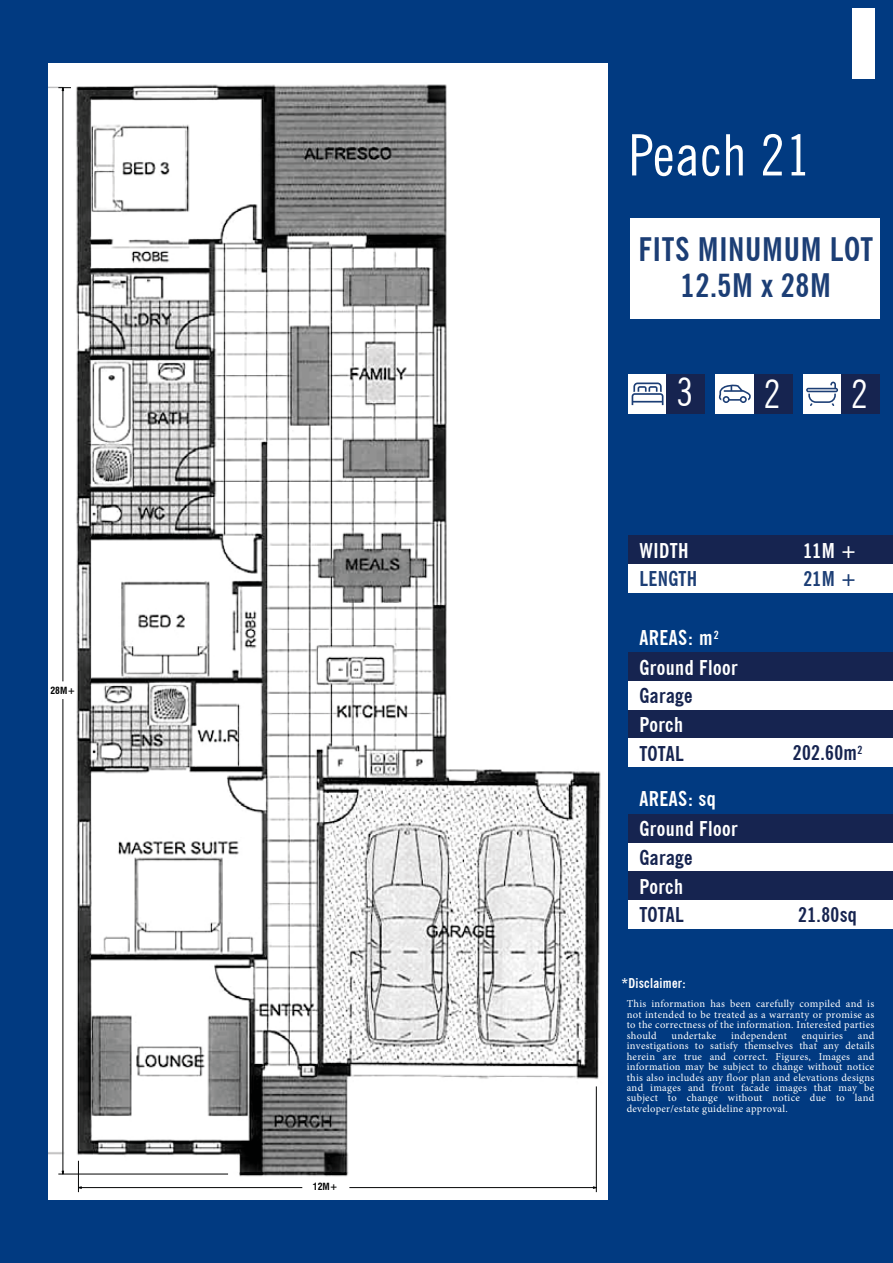
<style>
.page{position:relative;width:893px;height:1263px;background:#013a81}
.page>*{position:absolute;margin:0;border:0;box-sizing:border-box;transform-origin:0 0}
.t1{font:condensed 57px "News Gothic BT";letter-spacing:.02em;color:#fff}
.t2{font:condensed 39px "News Gothic BT";color:#fff}
.t3{font:700 condensed 32.4px/36.5px "News Gothic BT";letter-spacing:.02em;color:#1c3e75;text-align:center}
.t4{font:700 condensed 20.4px/30px "News Gothic BT";letter-spacing:.02em;color:#fff}
.t5{font:700 condensed 20.4px "News Gothic BT";letter-spacing:.02em;color:#162450}
.t6{font:700 condensed 20.4px "News Gothic BT";letter-spacing:.02em;color:#1c3e75}
.t7{font:700 condensed 13.5px "News Gothic BT";letter-spacing:.02em;color:#fff}
.t8{font:700 condensed 11.4px "News Gothic BT";color:#162450}
.t9{font:10.5px/10.5px "Minion Pro";letter-spacing:.025em;color:#fff;text-align:justify}
.t10{font:700 condensed 9.6px "Swiss 721 BT";color:#020303}
</style>
<div class="page">
<img style="left:48px;top:63px;width:560px;height:1137px">
<div style="left:628px;top:374px;width:39px;height:39px;background:#fff"></div>
<div style="left:667px;top:374px;width:38px;height:39px;background:#162450"></div>
<svg style="left:632px;top:382px;width:31px;height:23px"></svg>
<div style="left:716px;top:374px;width:38px;height:39px;background:#fff"></div>
<div style="left:754px;top:374px;width:38px;height:39px;background:#162450"></div>
<svg style="left:719px;top:384px;width:32px;height:19px"></svg>
<div style="left:803px;top:374px;width:38px;height:39px;background:#fff"></div>
<div style="left:841px;top:374px;width:39px;height:39px;background:#162450"></div>
<svg style="left:806px;top:382px;width:32px;height:24px"></svg>
<div style="left:628px;top:535px;width:265px;height:29px;background:#162450"></div>
<div style="left:628px;top:564px;width:265px;height:29px;background:#fff"></div>
<div style="left:628px;top:652px;width:265px;height:29px;background:#162450"></div>
<div style="left:628px;top:681px;width:265px;height:29px;background:#fff"></div>
<div style="left:628px;top:710px;width:265px;height:28px;background:#162450"></div>
<div style="left:628px;top:738px;width:265px;height:29px;background:#fff"></div>
<div style="left:628px;top:814px;width:265px;height:29px;background:#162450"></div>
<div style="left:628px;top:843px;width:265px;height:28px;background:#fff"></div>
<div style="left:628px;top:871px;width:265px;height:29px;background:#162450"></div>
<div style="left:628px;top:900px;width:265px;height:29px;background:#fff"></div>
<div style="left:540px;top:106px;width:68px;height:505px;background:#fff"></div>
<div style="left:630px;top:218px;width:250px;height:101px;background:#fff"></div>
<hr style="left:78px;top:1161px;width:1px;height:31px;background:#040505">
<hr style="left:596px;top:1086px;width:1px;height:106px;background:#040505">
<hr style="left:78px;top:1187px;width:224px;height:1px;background:#040505">
<hr style="left:349px;top:1187px;width:247px;height:1px;background:#040505">
<hr style="left:58px;top:1174px;width:170px;height:1px;background:#040505">
<hr style="left:63px;top:88px;width:1px;height:593px;background:#040505">
<hr style="left:63px;top:699px;width:1px;height:475px;background:#040505">
<svg style="left:58px;top:87px;width:13px;height:4px"></svg>
<div style="left:852px;top:8px;width:22px;height:70px;background:#fff"></div>
<p class="t10" style="left:50px;top:684px;width:26px">28M+</p>
<p class="t10" style="left:313px;top:1181px;width:26px">12M+</p>
<h1 class="t1" style="left:628px;top:121px;width:183px">Peach 21</h1>
<h3 class="t3" style="left:638px;top:230px;width:236px">FITS MINUMUM LOT<br>12.5M x 28M</h3>
<h2 class="t2" style="left:677px;top:369px;width:18px">3</h2>
<h2 class="t2" style="left:764px;top:370px;width:18px">2</h2>
<h2 class="t2" style="left:851px;top:370px;width:18px">2</h2>
<h3 class="t4" style="left:639px;top:535px;width:51px">WIDTH</h3>
<h3 class="t6" style="left:639px;top:566px;width:59px">LENGTH</h3>
<h3 class="t4" style="left:639px;top:622px;width:100px">AREAS: m<sup>2<br></sup>Ground Floor</h3>
<h3 class="t5" style="left:639px;top:683px;width:54px">Garage</h3>
<h3 class="t4" style="left:639px;top:709px;width:45px">Porch</h3>
<h3 class="t5" style="left:639px;top:741px;width:46px">TOTAL</h3>
<h3 class="t4" style="left:803px;top:535px;width:55px">11M +</h3>
<h3 class="t6" style="left:803px;top:566px;width:55px">21M +</h3>
<h3 class="t5" style="left:793px;top:741px;width:66px">202.60m</h3>
<p class="t8" style="left:858px;top:743px;width:6px">2</p>
<h3 class="t4" style="left:639px;top:784px;width:100px">AREAS: sq<br>Ground Floor</h3>
<h3 class="t5" style="left:639px;top:845px;width:54px">Garage</h3>
<h3 class="t4" style="left:639px;top:871px;width:45px">Porch</h3>
<h3 class="t5" style="left:639px;top:902px;width:46px">TOTAL</h3>
<h3 class="t5" style="left:798px;top:902px;width:60px">21.80sq</h3>
<p class="t7" style="left:621px;top:974px;width:66px">*Disclaimer:</p>
<p class="t9" style="left:627px;top:999px;width:249px">This information has been carefully compiled and is not intended to be treated as a warranty or promise as to the correctness of the information. Interested parties should</p>
<p class="t9" style="left:627px;top:1030px;width:249px;text-indent:231px">and investigations to satisfy themselves that any details herein are true and correct. Figures, Images and information may be subject to change without notice this also includes any floor plan and elevations designs and images and front facade images that may be subject to change without notice due to land developer/estate guideline approval.</p>
<p class="t9" style="left:671px;top:1030px;width:46px">undertake</p>
<p class="t9" style="left:731px;top:1030px;width:57px">independent</p>
<p class="t9" style="left:802px;top:1030px;width:43px">enquiries</p>
</div>
